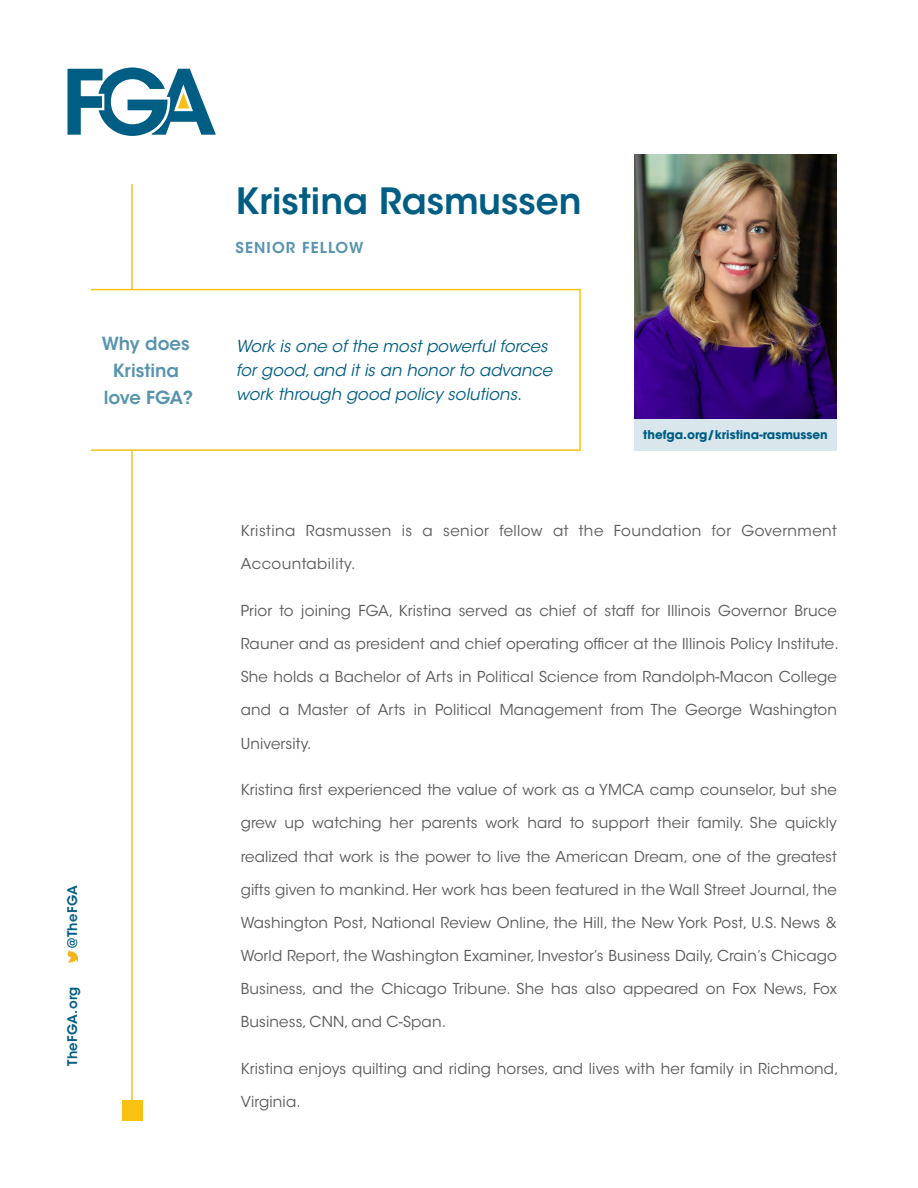
<style>
.page{position:relative;width:918px;height:1188px;background:#fff}
.page>*{position:absolute;margin:0;border:0;box-sizing:border-box;transform-origin:0 0}
.why_love{font:600 36px "ITC Avant Garde Std";color:#005d83}
.why_love-2{font:600 18px/27px "ITC Avant Garde Std";color:#5794ad;text-align:center}
.why_love_answer{font:italic 16.5px/24px "ITC Avant Garde Std";color:#005d83}
.Body_Text{font:15px "ITC Avant Garde Std";letter-spacing:.01em;color:#58595b}
.Body_Text-2{font:15px "ITC Avant Garde Std";letter-spacing:.03em;color:#58595b}
.why_love-3{font:600 15px "ITC Avant Garde Std";letter-spacing:.075em;color:#5794ad}
.t1{font:600 13.2px "ITC Avant Garde Std";letter-spacing:.025em;color:#005d83}
.why_love-4{font:700 12px "ITC Avant Garde Std";color:#005d83}
</style>
<div class="page">
<svg style="left:68px;top:68px;width:148px;height:68px"></svg>
<div style="left:122px;top:1100px;width:21px;height:20px;background:#f9c213"></div>
<svg style="left:68px;top:950px;width:10px;height:13px"></svg>
<hr style="left:131px;top:184px;width:2px;height:920px;background:#f9c213">
<img style="left:634px;top:154px;width:203px;height:265px">
<div style="left:85px;top:290px;width:122px;height:161px;background:#fff"></div>
<div style="left:80px;top:289px;width:501px;height:162px;border:2px solid #f9c213"></div>
<div style="left:62px;top:273px;width:29px;height:202px;background:#fff"></div>
<div style="left:634px;top:419px;width:203px;height:32px;background:#d9e7ec"></div>
<p class="why_love" style="left:236px;top:179px;width:348px">Kristina Rasmussen</p>
<p class="why_love-3" style="left:236px;top:239px;width:130px">SENIOR FELLOW</p>
<p class="why_love-2" style="left:102px;top:330px;width:93px">Why does<br>Kristina love FGA?</p>
<p class="why_love_answer" style="left:236px;top:334px;width:318px">Work is one of the most powerful forces for good, and it is an honor to advance work through good policy solutions.</p>
<p class="why_love-4" style="left:643px;top:427px;width:186px">thefga.org/kristina-rasmussen</p>
<p class="t1" style="left:64px;top:948px;width:64px;rotate:-90deg">@TheFGA</p>
<p class="t1" style="left:64px;top:1066px;width:81px;rotate:-90deg">TheFGA.org</p>
<p class="Body_Text-2" style="left:241px;top:522px;width:598px">Kristina Rasmussen is a senior fellow at the Foundation for Government</p>
<p class="Body_Text-2" style="left:241px;top:555px;width:116px">Accountability.</p>
<p class="Body_Text" style="left:241px;top:601px;width:598px">Prior to joining FGA, Kristina served as chief of staff for Illinois Governor Bruce</p>
<p class="Body_Text" style="left:241px;top:635px;width:599px">Rauner and as president and chief operating officer at the Illinois Policy Institute.</p>
<p class="Body_Text" style="left:241px;top:668px;width:598px">She holds a Bachelor of Arts in Political Science from Randolph-Macon College</p>
<p class="Body_Text" style="left:241px;top:701px;width:598px">and a Master of Arts in Political Management from The George Washington</p>
<p class="Body_Text" style="left:241px;top:734px;width:72px">University.</p>
<p class="Body_Text" style="left:241px;top:781px;width:598px">Kristina first experienced the value of work as a YMCA camp counselor, but she</p>
<p class="Body_Text" style="left:241px;top:814px;width:598px">grew up watching her parents work hard to support their family. She quickly</p>
<p class="Body_Text" style="left:241px;top:847px;width:598px">realized that work is the power to live the American Dream, one of the greatest</p>
<p class="Body_Text" style="left:241px;top:880px;width:598px">gifts given to mankind. Her work has been featured in the Wall Street Journal, the</p>
<p class="Body_Text" style="left:241px;top:913px;width:598px">Washington Post, National Review Online, the Hill, the New York Post, U.S. News &amp;</p>
<p class="Body_Text" style="left:241px;top:946px;width:598px">World Report, the Washington Examiner, Investor’s Business Daily, Crain’s Chicago</p>
<p class="Body_Text" style="left:241px;top:980px;width:598px">Business, and the Chicago Tribune. She has also appeared on Fox News, Fox</p>
<p class="Body_Text" style="left:241px;top:1013px;width:207px">Business, CNN, and C-Span.</p>
<p class="Body_Text" style="left:241px;top:1059px;width:600px">Kristina enjoys quilting and riding horses, and lives with her family in Richmond,</p>
<p class="Body_Text" style="left:241px;top:1092px;width:62px">Virginia.</p>
</div>
